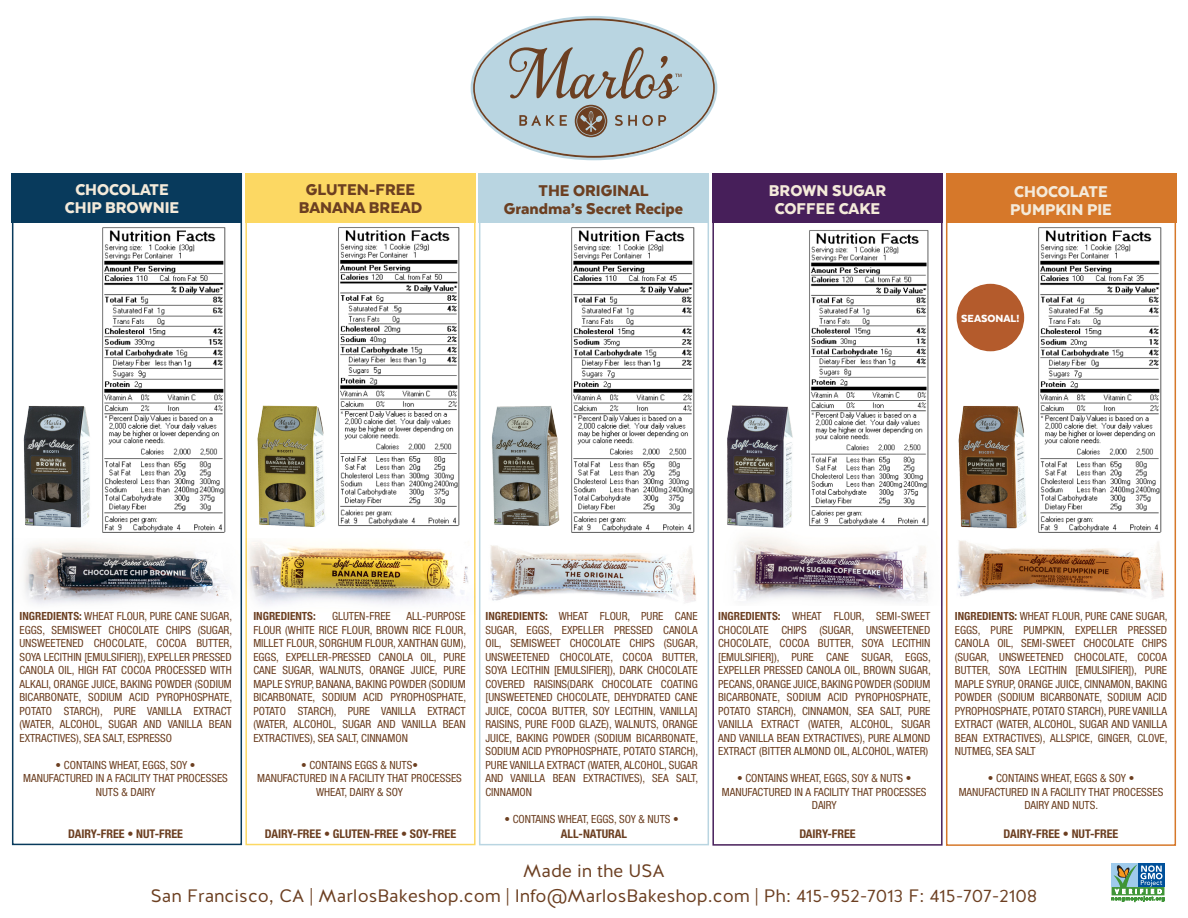
<style>
.page{position:relative;width:1188px;height:918px;background:#fff}
.page>*{position:absolute;margin:0;border:0;box-sizing:border-box;transform-origin:0 0}
.t1{font:18px "Halis GR";color:#6c3f21}
.t2{font:900 18px "Texta";color:#f4eada}
.t3{font:900 18px "Texta";color:#6c3f21}
.t4{font:700 condensed 12px "Helvetica Neue";color:#6c3f21}
.t5{font:900 12px "Texta";color:#fff}
.t6{font:condensed 11.25px/13.5px "Helvetica Neue";color:#6c3f21;text-align:justify}
.t7{font:700 condensed 11.25px "Helvetica Neue";color:#6c3f21}
.s1{font-weight:700}
</style>
<div class="page">
<svg style="left:471px;top:17px;width:245px;height:141px"></svg>
<div style="left:1112px;top:863px;width:26px;height:24px;background:#9fcbec"></div>
<div style="left:1138px;top:863px;width:26px;height:24px;background:#01519b"></div>
<svg style="left:1111px;top:865px;width:54px;height:37px"></svg>
<div style="left:12px;top:173px;width:230px;height:50px;background:#083a5c"></div>
<div style="left:12px;top:173px;width:230px;height:672px;border:2px solid #083a5c"></div>
<img style="left:102px;top:227px;width:124px;height:306px">
<img style="left:11px;top:387px;width:102px;height:152px">
<img style="left:12px;top:538px;width:230px;height:76px">
<div style="left:245px;top:173px;width:231px;height:50px;background:#fcd863"></div>
<div style="left:245px;top:173px;width:231px;height:672px;border:2px solid #fcd863"></div>
<img style="left:338px;top:227px;width:122px;height:299px">
<img style="left:571px;top:227px;width:124px;height:306px">
<div style="left:479px;top:173px;width:230px;height:50px;background:#b9d5e1"></div>
<div style="left:479px;top:173px;width:230px;height:672px;border:2px solid #b9d5e1"></div>
<div style="left:712px;top:173px;width:231px;height:50px;background:#471f5a"></div>
<div style="left:712px;top:174px;width:231px;height:672px;border:2px solid #471f5a"></div>
<img style="left:809px;top:230px;width:120px;height:297px">
<div style="left:946px;top:174px;width:230px;height:49px;background:#d6782a"></div>
<div style="left:946px;top:174px;width:230px;height:672px;border:2px solid #d6782a"></div>
<img style="left:1038px;top:227px;width:124px;height:306px">
<div style="left:957px;top:284px;width:67px;height:67px;background:#b45b2c;border-radius:50%"></div>
<img style="left:239px;top:387px;width:108px;height:152px">
<img style="left:245px;top:538px;width:231px;height:76px">
<img style="left:472px;top:387px;width:108px;height:152px">
<img style="left:479px;top:538px;width:230px;height:76px">
<img style="left:712px;top:387px;width:105px;height:152px">
<img style="left:716px;top:529px;width:230px;height:76px">
<img style="left:940px;top:387px;width:108px;height:152px">
<img style="left:947px;top:534px;width:230px;height:76px">
<p class="t2" style="left:75px;top:180px;width:95px">CHOCOLATE</p>
<p class="t2" style="left:65px;top:198px;width:116px">CHIP BROWNIE</p>
<p class="t3" style="left:306px;top:180px;width:111px">GLUTEN-FREE</p>
<p class="t3" style="left:299px;top:198px;width:125px">BANANA BREAD</p>
<p class="t3" style="left:539px;top:181px;width:112px">THE ORIGINAL</p>
<p class="t3" style="left:504px;top:199px;width:181px">Grandma’s Secret Recipe</p>
<p class="t2" style="left:769px;top:182px;width:119px">BROWN SUGAR</p>
<p class="t2" style="left:775px;top:200px;width:107px">COFFEE CAKE</p>
<p class="t2" style="left:1014px;top:182px;width:95px">CHOCOLATE</p>
<p class="t2" style="left:1010px;top:200px;width:103px">PUMPKIN PIE</p>
<p class="t5" style="left:961px;top:312px;width:60px">SEASONAL!</p>
<p class="t6" style="left:19px;top:609px;width:214px"><span class="s1">INGREDIENTS:</span> WHEAT FLOUR, PURE CANE SUGAR, EGGS, SEMISWEET CHOCOLATE CHIPS (SUGAR, UNSWEETENED CHOCOLATE, COCOA BUTTER, SOYA LECITHIN [EMULSIFIER]), EXPELLER PRESSED CANOLA OIL, HIGH FAT COCOA PROCESSED WITH ALKALI, ORANGE JUICE, BAKING POWDER (SODIUM BICARBONATE, SODIUM ACID PYROPHOSPHATE, POTATO STARCH), PURE VANILLA EXTRACT (WATER, ALCOHOL, SUGAR AND VANILLA BEAN EXTRACTIVES), SEA SALT, ESPRESSO</p>
<p class="t6" style="left:56px;top:758px;width:141px">• CONTAINS WHEAT, EGGS, SOY •</p>
<p class="t6" style="left:23px;top:771px;width:206px;text-align:center">MANUFACTURED IN A FACILITY THAT PROCESSES<br>NUTS &amp; DAIRY</p>
<p class="t6" style="left:253px;top:609px;width:214px;text-indent:153px">ALL-PURPOSE FLOUR (WHITE RICE FLOUR, BROWN RICE FLOUR, MILLET FLOUR, SORGHUM FLOUR, XANTHAN GUM), EGGS, EXPELLER-PRESSED CANOLA OIL, PURE CANE SUGAR, WALNUTS, ORANGE JUICE, PURE MAPLE SYRUP, BANANA, BAKING POWDER (SODIUM BICARBONATE, SODIUM ACID PYROPHOSPHATE, POTATO STARCH), PURE VANILLA EXTRACT (WATER, ALCOHOL, SUGAR AND VANILLA BEAN EXTRACTIVES), SEA SALT, CINNAMON</p>
<p class="t6" style="left:301px;top:758px;width:118px">• CONTAINS EGGS &amp; NUTS•</p>
<p class="t6" style="left:257px;top:771px;width:206px;text-align:center">MANUFACTURED IN A FACILITY THAT PROCESSES<br>WHEAT, DAIRY &amp; SOY</p>
<p class="t7" style="left:253px;top:609px;width:64px">INGREDIENTS:</p>
<p class="t6" style="left:332px;top:609px;width:60px">GLUTEN-FREE</p>
<p class="t6" style="left:485px;top:609px;width:214px"><span class="s1">INGREDIENTS:</span> WHEAT FLOUR, PURE CANE SUGAR, EGGS, EXPELLER PRESSED CANOLA OIL, SEMISWEET CHOCOLATE CHIPS (SUGAR, UNSWEETENED CHOCOLATE, COCOA BUTTER, SOYA LECITHIN [EMULSIFIER]), DARK CHOCOLATE COVERED RAISINS(DARK CHOCOLATE COATING [UNSWEETENED CHOCOLATE, DEHYDRATED CANE JUICE, COCOA BUTTER, SOY LECITHIN, VANILLA] RAISINS, PURE FOOD GLAZE), WALNUTS, ORANGE JUICE, BAKING POWDER (SODIUM BICARBONATE, SODIUM ACID PYROPHOSPHATE, POTATO STARCH), PURE VANILLA EXTRACT (WATER, ALCOHOL, SUGAR AND VANILLA BEAN EXTRACTIVES), SEA SALT, CINNAMON</p>
<p class="t6" style="left:504px;top:812px;width:176px">• CONTAINS WHEAT, EGGS, SOY &amp; NUTS •</p>
<p class="t6" style="left:718px;top:609px;width:214px"><span class="s1">INGREDIENTS:</span> WHEAT FLOUR, SEMI-SWEET CHOCOLATE CHIPS (SUGAR, UNSWEETENED CHOCOLATE, COCOA BUTTER, SOYA LECITHIN [EMULSIFIER]), PURE CANE SUGAR, EGGS, EXPELLER PRESSED CANOLA OIL, BROWN SUGAR, PECANS, ORANGE JUICE, BAKING POWDER (SODIUM BICARBONATE, SODIUM ACID PYROPHOSPHATE, POTATO STARCH), CINNAMON, SEA SALT, PURE VANILLA EXTRACT (WATER, ALCOHOL, SUGAR AND VANILLA BEAN EXTRACTIVES), PURE ALMOND EXTRACT (BITTER ALMOND OIL, ALCOHOL, WATER)</p>
<p class="t6" style="left:737px;top:771px;width:176px">• CONTAINS WHEAT, EGGS, SOY &amp; NUTS •</p>
<p class="t6" style="left:722px;top:785px;width:206px;text-align:center">MANUFACTURED IN A FACILITY THAT PROCESSES<br>DAIRY</p>
<p class="t6" style="left:955px;top:609px;width:214px"><span class="s1">INGREDIENTS:</span> WHEAT FLOUR, PURE CANE SUGAR, EGGS, PURE PUMPKIN, EXPELLER PRESSED CANOLA OIL, SEMI-SWEET CHOCOLATE CHIPS (SUGAR, UNSWEETENED CHOCOLATE, COCOA BUTTER, SOYA LECITHIN [EMULSIFIER]), PURE MAPLE SYRUP, ORANGE JUICE, CINNAMON, BAKING POWDER (SODIUM BICARBONATE, SODIUM ACID PYROPHOSPHATE, POTATO STARCH), PURE VANILLA EXTRACT (WATER, ALCOHOL, SUGAR AND VANILLA BEAN EXTRACTIVES), ALLSPICE, GINGER, CLOVE, NUTMEG, SEA SALT</p>
<p class="t6" style="left:988px;top:771px;width:148px">• CONTAINS WHEAT, EGGS &amp; SOY •</p>
<p class="t6" style="left:959px;top:785px;width:206px;text-align:center">MANUFACTURED IN A FACILITY THAT PROCESSES<br>DAIRY AND NUTS.</p>
<p class="t4" style="left:68px;top:826px;width:116px">DAIRY-FREE • NUT-FREE</p>
<p class="t4" style="left:265px;top:826px;width:193px">DAIRY-FREE • GLUTEN-FREE • SOY-FREE</p>
<p class="t4" style="left:561px;top:826px;width:68px">ALL-NATURAL</p>
<p class="t4" style="left:799px;top:826px;width:58px">DAIRY-FREE</p>
<p class="t4" style="left:1004px;top:826px;width:116px">DAIRY-FREE • NUT-FREE</p>
<p class="t1" style="left:523px;top:859px;width:143px">Made in the USA</p>
<p class="t1" style="left:151px;top:884px;width:888px">San Francisco, CA | MarlosBakeshop.com | Info@MarlosBakeshop.com | Ph: 415-952-7013 F: 415-707-2108</p>
</div>
